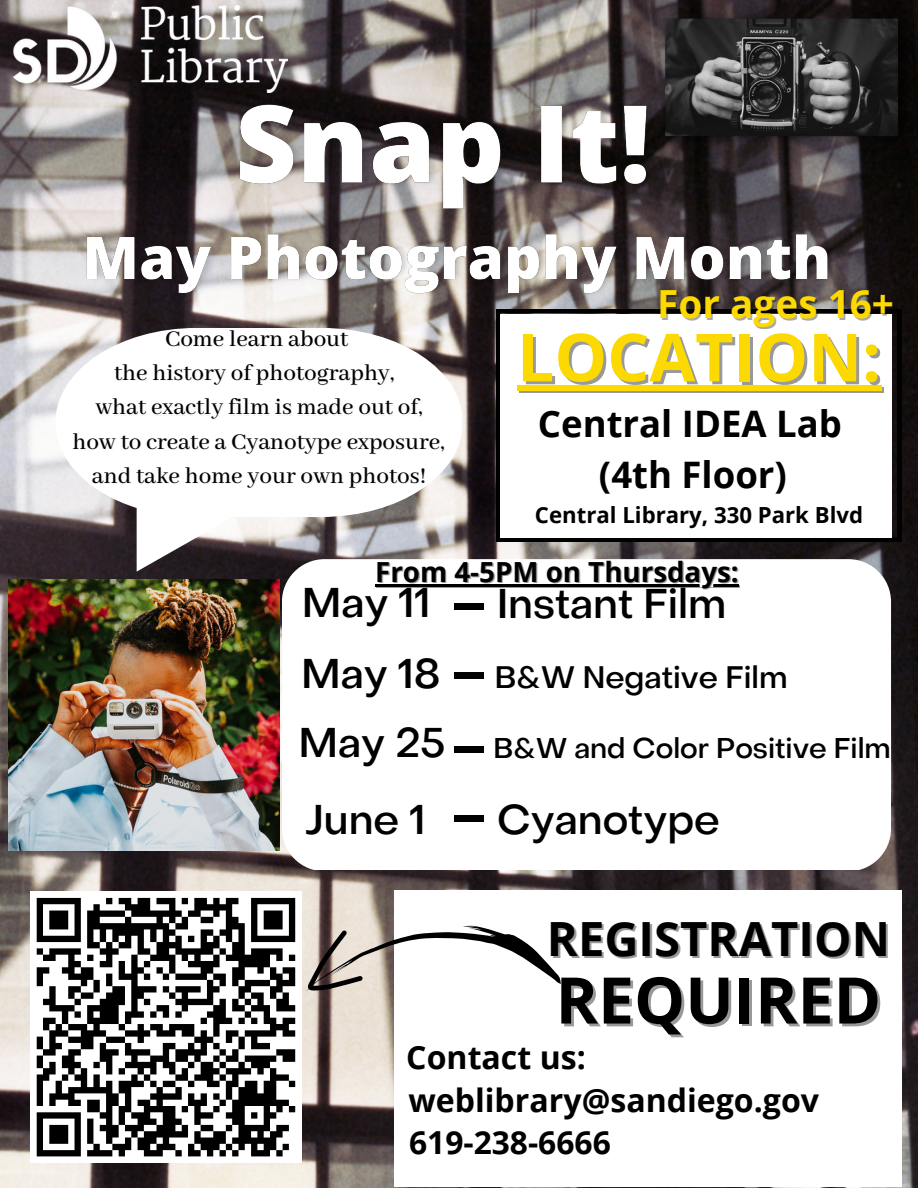
<style>
.page{position:relative;width:918px;height:1188px;background:#fff}
.page>*{position:absolute;margin:0;border:0;box-sizing:border-box;transform-origin:0 0}
.t1{font:500 72px/70.7px "Object Sans";color:#000;text-align:justify}
.t2{font:700 66.3px "Open Sans";color:#fcd900}
.t3{font:700 64.35px "Open Sans";color:#000}
.t4{font:700 47.25px "Open Sans";color:#000}
.t5{font:500 41.1px "Object Sans";color:#000}
.t6{font:700 38.7px "Open Sans";color:#fcd900}
.t7{font:700 36.6px/50.7px "Open Sans";color:#000;text-align:center}
.t8{font:700 32.1px "Open Sans";color:#000}
.t9{font:700 31.8px "Open Sans";color:#000}
.t10{font:500 30.75px "Object Sans";color:#000}
.t11{font:500 28.35px "Object Sans";color:#000}
.t12{font:700 27.75px "Open Sans";color:#000}
.t13{font:500 25.2px/34.2px "Abhaya Libre";color:#000;text-align:center}
.t14{font:700 22.2px "Open Sans";color:#000}
.s1{font-size:41.1px}
</style>
<div class="page">
<img style="left:0;top:0;width:918px;height:1188px">
<img style="left:8px;top:580px;width:271px;height:271px">
<svg style="left:55px;top:328px;width:407px;height:189px"></svg>
<img style="left:655px;top:6px;width:263px;height:147px">
<svg style="left:496px;top:309px;width:405px;height:233px;background:#060505"></svg>
<div style="left:394px;top:890px;width:508px;height:297px;background:#fff"></div>
<div style="left:282px;top:559px;width:609px;height:311px;background:#fff;border-radius:43px"></div>
<img style="left:14px;top:6px;width:273px;height:86px">
<div style="left:500px;top:314px;width:392px;height:224px;background:#fff"></div>
<div style="left:30px;top:892px;width:272px;height:271px;background:#fff"></div>
<svg style="left:36px;top:897px;width:260px;height:260px"></svg>
<svg style="left:306px;top:913px;width:255px;height:97px"></svg>
<hr style="left:376px;top:585px;width:364px;height:3px;background:#999">
<hr style="left:375px;top:584px;width:364px;height:3px;background:#000">
<img style="left:78px;top:58px;width:764px;height:245px">
<div style="left:520px;top:388px;width:364px;height:5px;background:#000;opacity:.4"></div>
<div style="left:517px;top:385px;width:364px;height:5px;background:#fcd900"></div>
<h3 class="t6" style="left:657px;top:277px;width:238px">For ages 16+</h3>
<p class="t13" style="left:72px;top:323px;width:374px">Come learn about<br>the history of photography,<br>what exactly film is made out of, how to create a Cyanotype exposure, and take home your own photos!</p>
<h2 class="t2" style="left:517px;top:311px;width:366px">LOCATION:</h2>
<h3 class="t7" style="left:538px;top:398px;width:306px">Central IDEA Lab (4th Floor)</h3>
<p class="t14" style="left:535px;top:499px;width:330px">Central Library, 330 Park Blvd</p>
<p class="t12" style="left:375px;top:552px;width:365px">From 4-5PM on Thursdays:</p>
<h3 class="t5" style="left:302px;top:587px;width:129px">May 11</h3>
<h3 class="t5" style="left:497px;top:588px;width:231px">Instant Film</h3>
<h3 class="t5" style="left:302px;top:658px;width:140px">May 18</h3>
<p class="t10" style="left:495px;top:665px;width:294px">B&amp;W Negative Film</p>
<p class="t11" style="left:299px;top:738px;width:593px"><span class="s1">May 25</span> B&amp;W and Color Positive Film</p>
<h3 class="t5" style="left:305px;top:803px;width:122px">June 1</h3>
<h3 class="t5" style="left:497px;top:803px;width:224px">Cyanotype</h3>
<h1 class="t1" style="left:452px;top:575px;width:36px">- - - -</h1>
<h3 class="t4" style="left:547px;top:906px;width:345px">REGISTRATION</h3>
<h3 class="t3" style="left:556px;top:955px;width:327px">REQUIRED</h3>
<p class="t8" style="left:406px;top:1035px;width:181px">Contact us:</p>
<p class="t8" style="left:408px;top:1078px;width:412px">weblibrary@sandiego.gov</p>
<p class="t9" style="left:409px;top:1120px;width:203px">619-238-6666</p>
</div>
